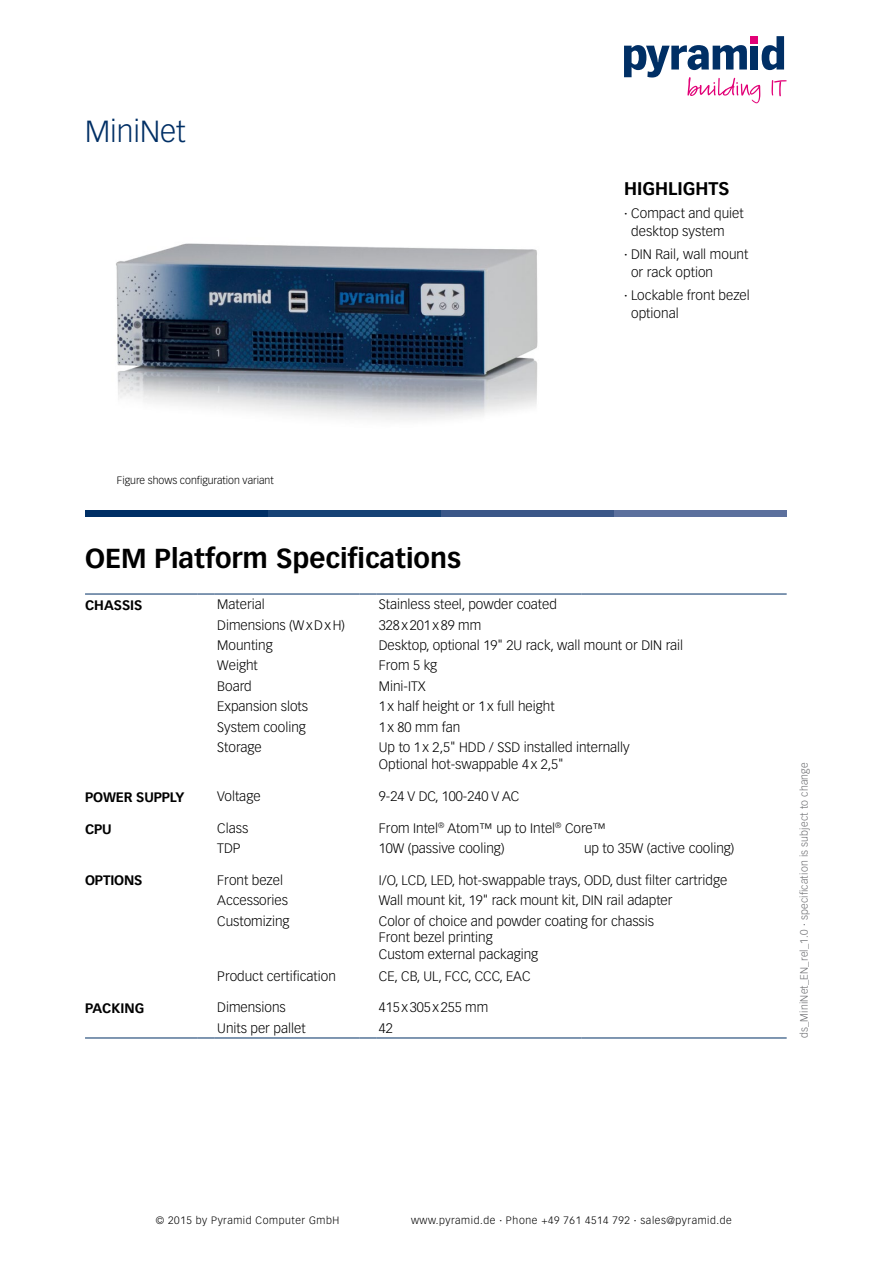
<style>
.page{position:relative;width:893px;height:1263px;background:#fff}
.page>*{position:absolute;margin:0;border:0;box-sizing:border-box;transform-origin:0 0}
.t1{font:300 30px "Vectora LH";color:#002f65}
.t2{font:700 27px "Vectora LH";color:#000}
.t3{font:700 18px "Vectora LH";color:#000}
.t4{font:300 13.5px/16.5px "Vectora LH";color:#000}
.t5{font:700 13.5px "Vectora LH";letter-spacing:-.01em;color:#000}
.t6{font:300 10.5px "Vectora LH";letter-spacing:.055em;color:#000}
.t7{font:300 10.5px "Vectora LH";letter-spacing:.02em;color:#6d6e71}
.t8{font:300 10.5px "Vectora LH";color:#000}
</style>
<div class="page">
<img style="left:116px;top:243px;width:422px;height:177px">
<svg style="left:624px;top:36px;width:163px;height:67px"></svg>
<div style="left:85px;top:510px;width:183px;height:6px;background:#002f65"></div>
<div style="left:268px;top:510px;width:173px;height:6px;background:#174275"></div>
<div style="left:441px;top:510px;width:173px;height:6px;background:#3b5788"></div>
<div style="left:614px;top:510px;width:173px;height:6px;background:#5c709d"></div>
<hr style="left:85px;top:594px;width:113px;height:1px;background:#002f65">
<hr style="left:215px;top:594px;width:144px;height:1px;background:#002f65">
<hr style="left:85px;top:1037px;width:113px;height:1px;background:#002f65">
<hr style="left:215px;top:1037px;width:144px;height:1px;background:#002f65">
<hr style="left:376px;top:1037px;width:205px;height:1px;background:#002f65">
<hr style="left:581px;top:1037px;width:206px;height:1px;background:#002f65">
<svg style="left:198px;top:594px;width:17px;height:1px"></svg>
<svg style="left:198px;top:1037px;width:17px;height:1px"></svg>
<svg style="left:359px;top:594px;width:17px;height:1px"></svg>
<svg style="left:359px;top:1037px;width:17px;height:1px"></svg>
<hr style="left:376px;top:594px;width:205px;height:1px;background:#002f65">
<hr style="left:581px;top:594px;width:206px;height:1px;background:#002f65">
<h1 class="t1" style="left:85px;top:114px;width:102px">MiniNet</h1>
<h3 class="t3" style="left:624px;top:177px;width:83px">highlights</h3>
<p class="t4" style="left:631px;top:204px;width:114px;line-height:18px;text-indent:-7px">· Compact and quiet desktop system</p>
<p class="t4" style="left:631px;top:245px;width:119px;line-height:18px;text-indent:-7px">· DIN Rail, wall mount or rack option</p>
<p class="t4" style="left:631px;top:286px;width:120px;line-height:18px;text-indent:-7px">· Lockable front bezel optional</p>
<p class="t8" style="left:117px;top:474px;width:158px">Figure shows configuration variant</p>
<h2 class="t2" style="left:85px;top:542px;width:377px">OEM Platform Specifications</h2>
<p class="t5" style="left:85px;top:597px;width:59px">CHASSIS</p>
<p class="t4" style="left:217px;top:596px;width:49px">Material</p>
<p class="t4" style="left:379px;top:596px;width:180px">Stainless steel, powder coated</p>
<p class="t4" style="left:217px;top:617px;width:129px">Dimensions (WxDxH)</p>
<p class="t4" style="left:379px;top:617px;width:104px">328x201x89 mm</p>
<p class="t4" style="left:217px;top:637px;width:57px">Mounting</p>
<p class="t4" style="left:379px;top:637px;width:306px">Desktop, optional 19" 2U rack, wall mount or DIN rail</p>
<p class="t4" style="left:217px;top:658px;width:42px">Weight</p>
<p class="t4" style="left:379px;top:658px;width:60px">From 5 kg</p>
<p class="t4" style="left:217px;top:678px;width:36px">Board</p>
<p class="t4" style="left:379px;top:678px;width:48px">Mini-ITX</p>
<p class="t4" style="left:217px;top:698px;width:92px">Expansion slots</p>
<p class="t4" style="left:379px;top:698px;width:177px">1x half height or 1x full height</p>
<p class="t4" style="left:217px;top:719px;width:90px">System cooling</p>
<p class="t4" style="left:379px;top:719px;width:83px">1x 80 mm fan</p>
<p class="t4" style="left:217px;top:739px;width:46px">Storage</p>
<p class="t4" style="left:379px;top:739px;width:252px">Up to 1x 2,5" HDD / SSD installed internally<br>Optional hot-swappable 4x 2,5"</p>
<p class="t5" style="left:85px;top:789px;width:101px">POWER SUPPLY</p>
<p class="t4" style="left:217px;top:789px;width:45px">Voltage</p>
<p class="t4" style="left:379px;top:789px;width:142px">9-24 V DC, 100-240 V AC</p>
<p class="t5" style="left:85px;top:820px;width:28px">CPU</p>
<p class="t4" style="left:217px;top:820px;width:33px">Class</p>
<p class="t4" style="left:379px;top:820px;width:229px">From Intel<sup>®</sup> Atom™ up to Intel<sup>®</sup> Core™</p>
<p class="t4" style="left:217px;top:840px;width:25px">TDP</p>
<p class="t4" style="left:379px;top:840px;width:127px">10W (passive cooling)</p>
<p class="t4" style="left:584px;top:840px;width:152px">up to 35W (active cooling)</p>
<p class="t5" style="left:85px;top:872px;width:58px">OPTIONs</p>
<p class="t4" style="left:217px;top:872px;width:67px">Front bezel</p>
<p class="t4" style="left:379px;top:872px;width:350px">I/O, LCD, LED, hot-swappable trays, ODD, dust filter cartridge</p>
<p class="t4" style="left:217px;top:892px;width:72px">Accessories</p>
<p class="t4" style="left:379px;top:892px;width:295px">Wall mount kit, 19" rack mount kit, DIN rail adapter</p>
<p class="t4" style="left:217px;top:913px;width:74px">Customizing</p>
<p class="t4" style="left:379px;top:913px;width:277px">Color of choice and powder coating for chassis<br>Front bezel printing<br>Custom external packaging</p>
<p class="t4" style="left:217px;top:968px;width:120px">Product certification</p>
<p class="t4" style="left:379px;top:968px;width:153px">CE, CB, UL, FCC, CCC, EAC</p>
<p class="t5" style="left:85px;top:1000px;width:61px">Packing</p>
<p class="t4" style="left:217px;top:999px;width:70px">Dimensions</p>
<p class="t4" style="left:379px;top:999px;width:111px">415x305x255 mm</p>
<p class="t4" style="left:217px;top:1020px;width:90px">Units per pallet</p>
<p class="t4" style="left:379px;top:1020px;width:16px">42</p>
<p class="t7" style="left:798px;top:1038px;width:277px;rotate:-90deg">ds_MiniNet_EN_rel_1.0 · specification is subject to change</p>
<p class="t6" style="left:156px;top:1214px;width:185px">© 2015 by Pyramid Computer GmbH</p>
<p class="t6" style="left:411px;top:1214px;width:322px">www.pyramid.de · Phone +49 761 4514 792 · sales@pyramid.de</p>
</div>
